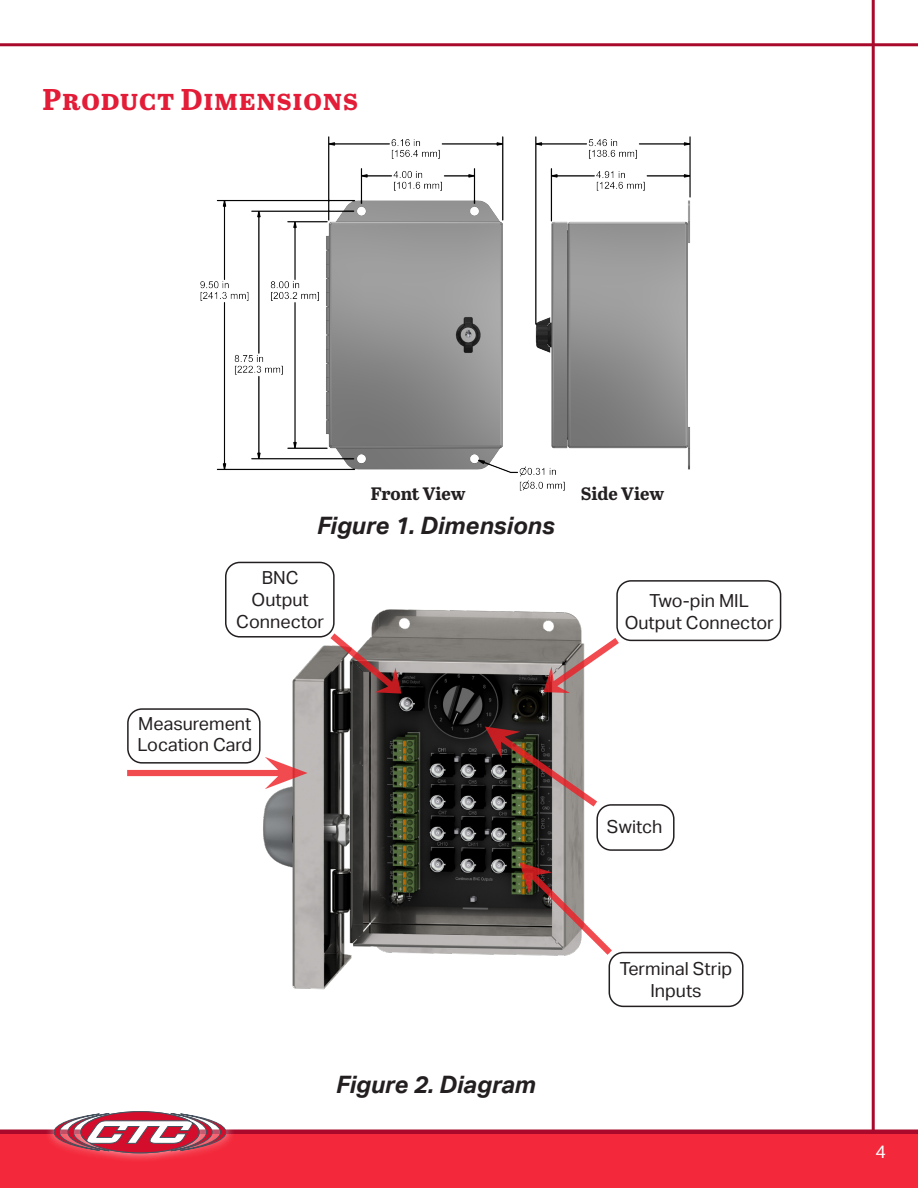
<style>
.page{position:relative;width:918px;height:1188px;background:#fff}
.page>*{position:absolute;margin:0;border:0;box-sizing:border-box;transform-origin:0 0}
.Heading{font:700 30px "Abril Text";letter-spacing:.02em;color:#e31c37}
.t1{font:italic 700 24px "Aktiv Grotesk";color:#231f20}
.t2{font:18px "Aktiv Grotesk";color:#231f20}
.t3{font:700 18px "Abril Text";color:#231f20}
.t4{font:18px "Aktiv Grotesk";color:#fff}
</style>
<div class="page">
<hr style="left:872px;top:0;width:3px;height:1188px;background:#a90a2b">
<div style="left:0;top:1134px;width:918px;height:54px;background:#f3293b"></div>
<hr style="left:0;top:1130px;width:918px;height:4px;background:#a90a2b">
<div style="left:45px;top:1102px;width:190px;height:61px;background:#fff;opacity:.75"></div>
<svg style="left:54px;top:1112px;width:172px;height:41px"></svg>
<hr style="left:0;top:43px;width:918px;height:3px;background:#a90a2b">
<img style="left:200px;top:136px;width:491px;height:355px">
<img style="left:251px;top:609px;width:379px;height:387px">
<div style="left:127px;top:708px;width:134px;height:56px;border:2px solid #231f20;border-radius:14px"></div>
<div style="left:225px;top:562px;width:110px;height:76px;border:2px solid #231f20;border-radius:14px"></div>
<div style="left:616px;top:580px;width:165px;height:61px;border:2px solid #231f20;border-radius:14px"></div>
<div style="left:596px;top:804px;width:79px;height:47px;border:2px solid #231f20;border-radius:14px"></div>
<svg style="left:127px;top:757px;width:181px;height:32px"></svg>
<svg style="left:485px;top:727px;width:112px;height:80px"></svg>
<svg style="left:520px;top:862px;width:92px;height:93px"></svg>
<svg style="left:330px;top:633px;width:71px;height:61px"></svg>
<svg style="left:543px;top:638px;width:76px;height:55px"></svg>
<div style="left:609px;top:952px;width:135px;height:55px;border:2px solid #231f20;border-radius:14px"></div>
<p class="Heading" style="left:43px;top:77px;width:317px">Product Dimensions</p>
<p class="t3" style="left:371px;top:481px;width:96px">Front View</p>
<p class="t3" style="left:581px;top:481px;width:85px">Side View</p>
<p class="t1" style="left:317px;top:511px;width:239px">Figure 1. Dimensions</p>
<p class="t2" style="left:262px;top:568px;width:38px">BNC</p>
<p class="t2" style="left:252px;top:589px;width:59px">Output</p>
<p class="t2" style="left:236px;top:611px;width:89px">Connector</p>
<p class="t2" style="left:138px;top:713px;width:115px">Measurement</p>
<p class="t2" style="left:137px;top:735px;width:116px">Location Card</p>
<p class="t1" style="left:336px;top:1071px;width:201px">Figure 2. Diagram</p>
<p class="t2" style="left:650px;top:590px;width:101px">Two-pin MIL</p>
<p class="t2" style="left:625px;top:612px;width:151px">Output Connector</p>
<p class="t2" style="left:607px;top:816px;width:57px">Switch</p>
<p class="t2" style="left:620px;top:958px;width:114px">Terminal Strip</p>
<p class="t2" style="left:650px;top:980px;width:53px">Inputs</p>
<p class="t4" style="left:875px;top:1142px;width:12px">4</p>
</div>
